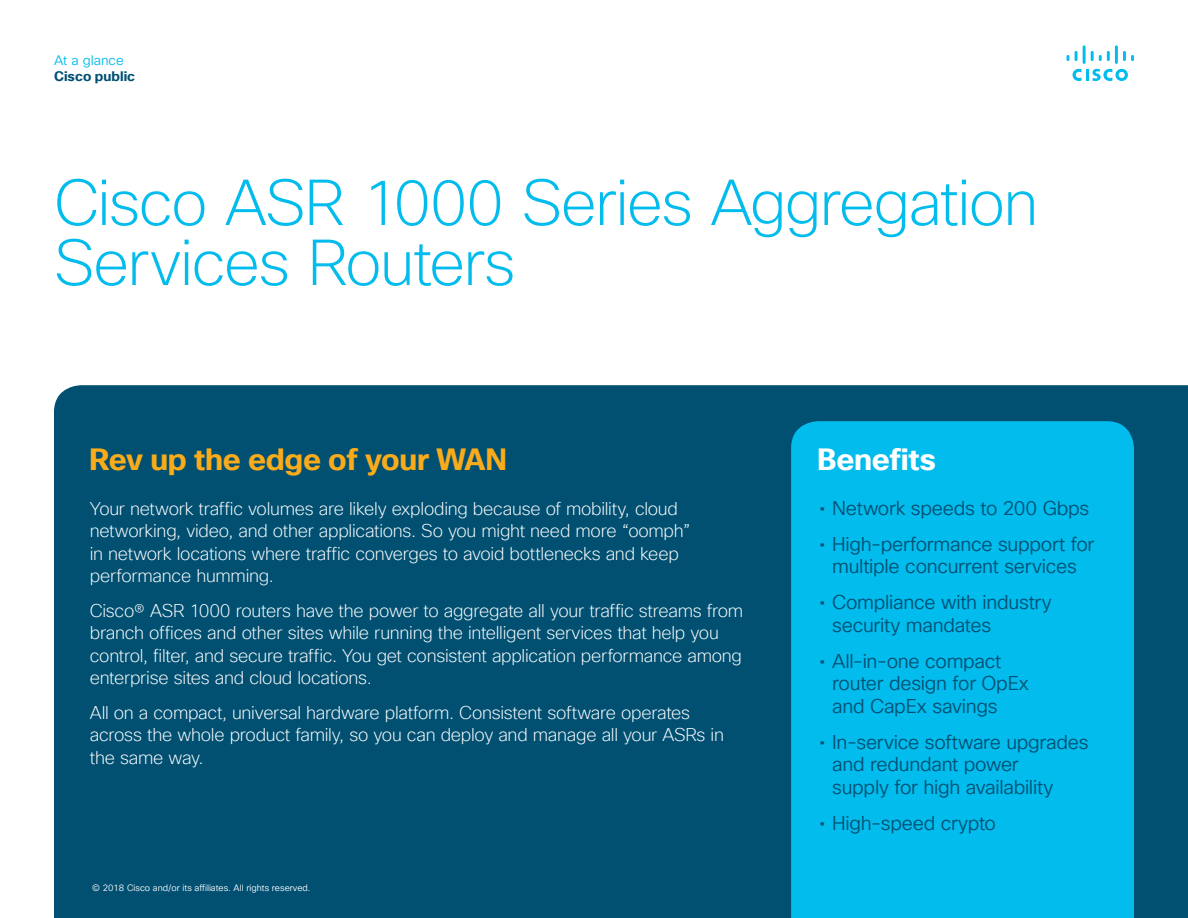
<style>
.page{position:relative;width:1188px;height:918px;background:#fff}
.page>*{position:absolute;margin:0;border:0;box-sizing:border-box;transform-origin:0 0}
.Title_Headline{font:200 63px/60px "Cisco Sans TT";letter-spacing:-.025em;color:#01bcec}
.Intro_Heading{font:700 30px "Cisco Sans TT";letter-spacing:-.01em;color:#faab1a}
.Sidebar_Heading_Whit{font:700 30px "Cisco Sans TT";letter-spacing:-.01em;color:#fff}
.t1{font:19.5px/22.5px "Cisco Sans TT Light";letter-spacing:-.015em;color:#005073}
.Intro{font:200 18px/22.5px "Cisco Sans TT";letter-spacing:-.015em;color:#fff}
.t2{font:700 13.5px "Cisco Sans TT";color:#005073}
.t3{font:13.5px "Cisco Sans TT Light";color:#01bcec}
.Footer_white{font:9px "Cisco Sans TT Light";color:#fff}
.s1{font-family:"Cisco Sans TT"}
</style>
<div class="page">
<svg style="left:1073px;top:69px;width:55px;height:12px"></svg>
<svg style="left:1067px;top:55px;width:2px;height:6px"></svg>
<svg style="left:1075px;top:51px;width:3px;height:10px"></svg>
<hr style="left:1083px;top:45px;width:3px;height:19px;background:#01bcec">
<svg style="left:1091px;top:51px;width:19px;height:10px"></svg>
<hr style="left:1115px;top:45px;width:3px;height:19px;background:#01bcec">
<svg style="left:1123px;top:51px;width:11px;height:10px"></svg>
<div style="left:54px;top:385px;width:1134px;height:533px;background:#015072"></div>
<div style="left:791px;top:421px;width:343px;height:497px;background:#01bcec"></div>
<p class="t3" style="left:54px;top:51px;width:71px">At a glance</p>
<p class="t2" style="left:54px;top:67px;width:83px">Cisco public</p>
<p class="Title_Headline" style="left:54px;top:175px;width:986px">Cisco ASR 1000 Series Aggregation<br>Services Routers</p>
<p class="Intro_Heading" style="left:90px;top:439px;width:419px">Rev up the edge of your WAN</p>
<p class="Intro" style="left:90px;top:498px;width:602px">Your network traffic volumes are likely exploding because of mobility, cloud networking, video, and other applications. So you might need more “oomph” in network locations where traffic converges to avoid bottlenecks and keep performance humming.</p>
<p class="Intro" style="left:90px;top:600px;width:655px">Cisco® ASR 1000 routers have the power to aggregate all your traffic streams from branch offices and other sites while running the intelligent services that help you control, filter, and secure traffic. You get consistent application performance among enterprise sites and cloud locations.</p>
<p class="Intro" style="left:90px;top:702px;width:636px">All on a compact, universal hardware platform. Consistent software operates across the whole product family, so you can deploy and manage all your ASRs in the same way.</p>
<p class="Footer_white" style="left:92px;top:882px;width:220px">© 2018 Cisco and/or its affiliates. All rights reserved.</p>
<p class="Sidebar_Heading_Whit" style="left:817px;top:439px;width:121px">Benefits</p>
<p class="t1" style="left:820px;top:497px;width:271px"><span class="s1">•</span> Network speeds to 200 Gbps</p>
<p class="t1" style="left:820px;top:533px;width:276px;text-align:center"><span class="s1">•</span> High-performance support for multiple concurrent services</p>
<p class="t1" style="left:832px;top:592px;width:221px;text-indent:-13px"><span class="s1">•</span> Compliance with industry security mandates</p>
<p class="t1" style="left:832px;top:650px;width:198px;text-indent:-13px"><span class="s1">•</span> All-in-one compact router design for OpEx and CapEx savings</p>
<p class="t1" style="left:832px;top:731px;width:258px;text-indent:-13px"><span class="s1">•</span> In-service software upgrades and redundant power<br>supply for high availability</p>
<p class="t1" style="left:820px;top:812px;width:178px"><span class="s1">•</span> High-speed crypto</p>
</div>
